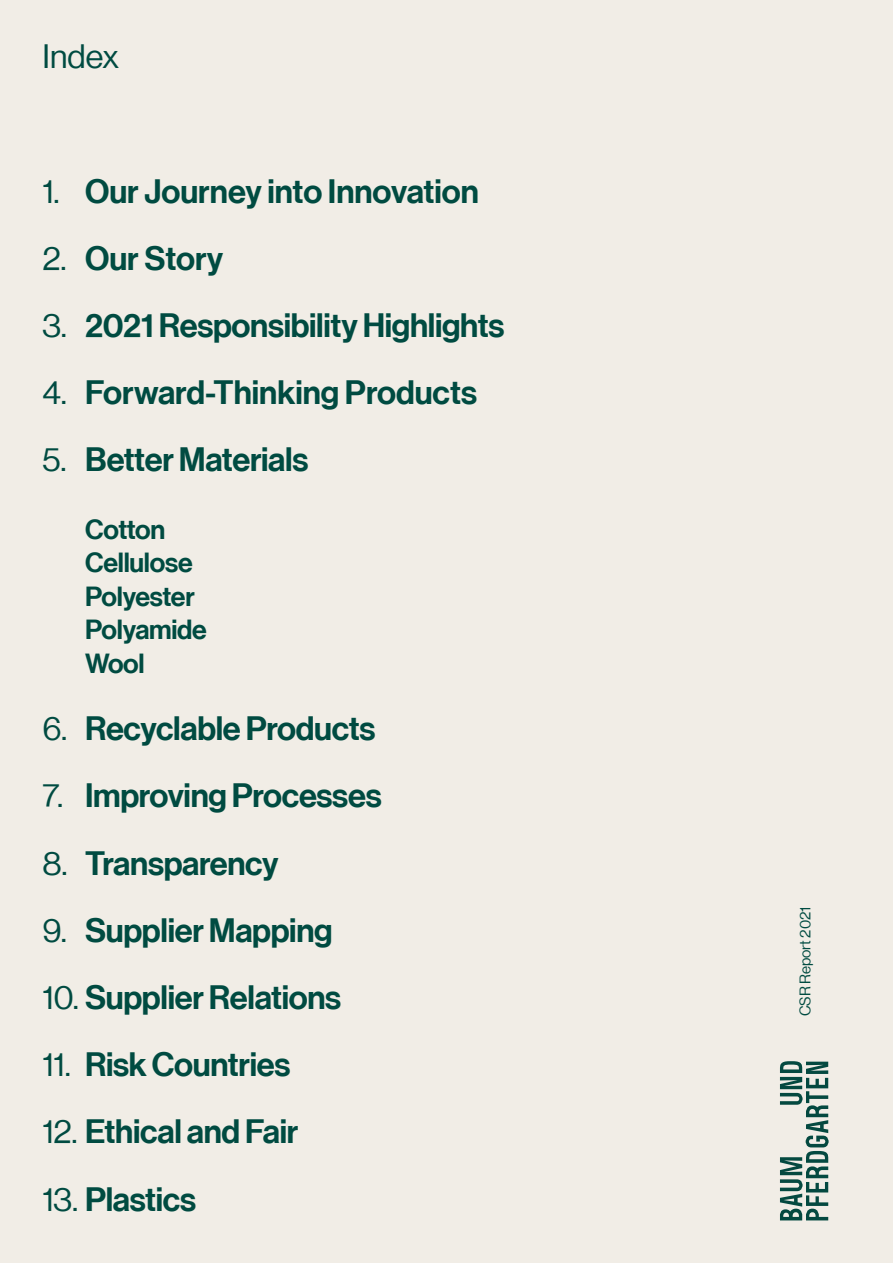
<style>
.page{position:relative;width:893px;height:1263px;background:#f1ede6}
.page>*{position:absolute;margin:0;border:0;box-sizing:border-box;transform-origin:0 0}
.t1{font:33px "N Haas Grotesk DS Pro 65 Md";letter-spacing:-.01em;color:#004b41}
.t2{font:33px "N Haas Grotesk DS Pro 55 Rg";color:#004b41}
.t3{font:27px "N Haas Grotesk DS Pro 65 Md";letter-spacing:-.01em;color:#004b41}
.t4{font:15px "N Haas Grotesk DS Pro 55 Rg";color:#004b41}
.s1{font-family:"N Haas Grotesk DS Pro 55 Rg"}
</style>
<div class="page">
<svg style="left:780px;top:1061px;width:49px;height:159px"></svg>
<p class="t2" style="left:43px;top:38px;width:78px">Index</p>
<p class="t1" style="left:43px;top:172px;width:438px"><span class="s1">1.</span> Our Journey into Innovation</p>
<p class="t1" style="left:43px;top:239px;width:182px"><span class="s1">2.</span> Our Story</p>
<p class="t1" style="left:43px;top:306px;width:463px"><span class="s1">3.</span> 2021 Responsibility Highlights</p>
<p class="t1" style="left:43px;top:373px;width:436px"><span class="s1">4.</span> Forward-Thinking Products</p>
<p class="t1" style="left:43px;top:441px;width:267px"><span class="s1">5.</span> Better Materials</p>
<p class="t3" style="left:85px;top:513px;width:82px">Cotton</p>
<p class="t3" style="left:85px;top:547px;width:109px">Cellulose</p>
<p class="t3" style="left:85px;top:581px;width:111px">Polyester</p>
<p class="t3" style="left:85px;top:614px;width:123px">Polyamide</p>
<p class="t3" style="left:85px;top:648px;width:61px">Wool</p>
<p class="t1" style="left:43px;top:709px;width:335px"><span class="s1">6.</span> Recyclable Products</p>
<p class="t1" style="left:43px;top:777px;width:341px"><span class="s1">7.</span> Improving Processes</p>
<p class="t1" style="left:43px;top:844px;width:238px"><span class="s1">8.</span> Transparency</p>
<p class="t1" style="left:43px;top:911px;width:292px"><span class="s1">9.</span> Supplier Mapping</p>
<p class="t1" style="left:43px;top:978px;width:300px"><span class="s1">10.</span> Supplier Relations</p>
<p class="t1" style="left:43px;top:1045px;width:249px"><span class="s1">11.</span> Risk Countries</p>
<p class="t1" style="left:43px;top:1113px;width:257px"><span class="s1">12.</span> Ethical and Fair</p>
<p class="t1" style="left:43px;top:1180px;width:155px"><span class="s1">13.</span> Plastics</p>
<p class="t4" style="left:797px;top:1016px;width:111px;rotate:-90deg">CSR Report 2021</p>
</div>
